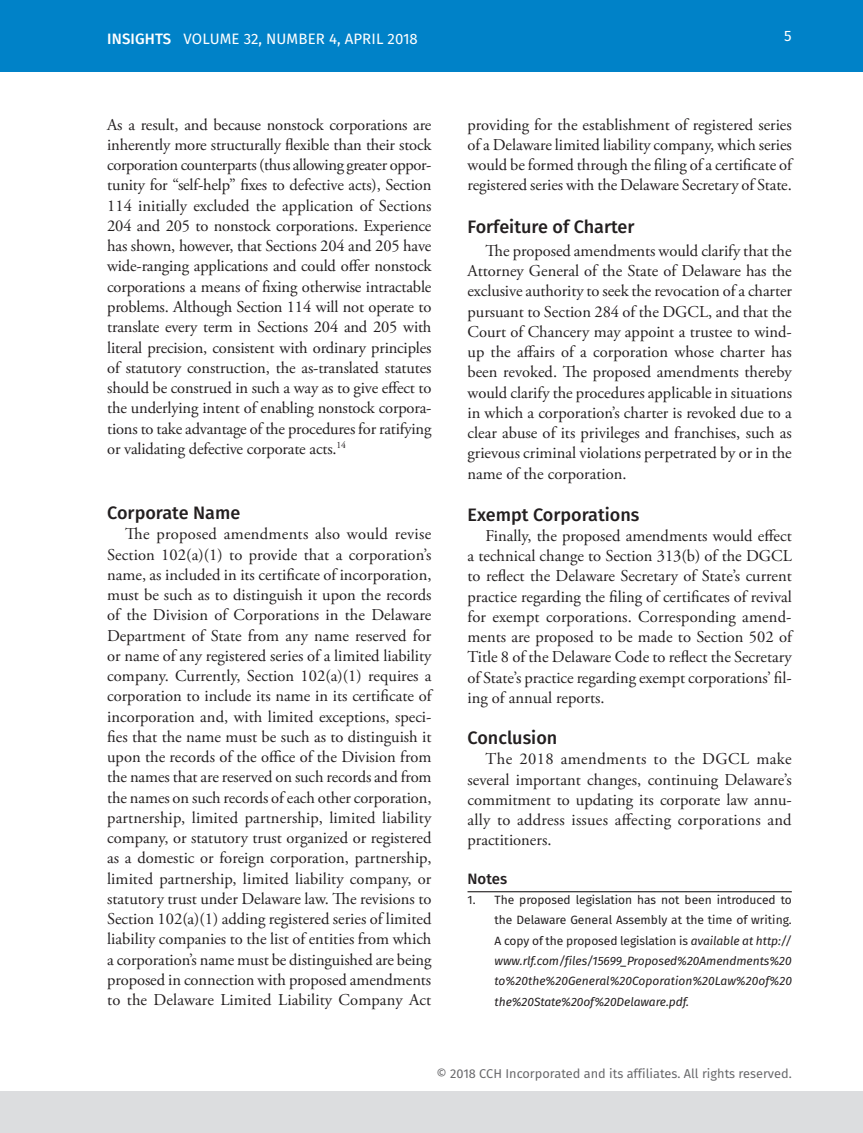
<style>
.page{position:relative;width:863px;height:1133px;background:#fff}
.page>*{position:absolute;margin:0;border:0;box-sizing:border-box;transform-origin:0 0}
.t1{font:500 18px "Fira Sans";color:#231f20}
.t2{font:16.5px/20.2px "Adobe Garamond Pro";color:#231f20;text-align:justify}
.t3{font:15px "Fira Sans";letter-spacing:.01em;color:#fff}
.t4{font:500 15px "Fira Sans";color:#231f20}
.t5{font:12.75px "Fira Sans";color:#69696c}
.t6{font:italic 12px/20.2px "Fira Sans";letter-spacing:-.005em;color:#231f20;text-align:justify}
.s1{font-weight:500}
.s2{font-style:normal}
</style>
<div class="page">
<div style="left:0;top:0;width:862px;height:71px;background:#0082c8"></div>
<div style="left:0;top:1091px;width:862px;height:41px;background:#dcdddf"></div>
<hr style="left:467px;top:891px;width:324px;height:1px;background:#231f20">
<p class="t3" style="left:107px;top:27px;width:312px"><span class="s1">INSIGHTS</span> VOLUME 32, NUMBER 4, APRIL 2018</p>
<p class="t3" style="left:784px;top:25px;width:9px">5</p>
<p class="t2" style="left:107px;top:115px;width:326px">As a result, and because nonstock corporations are inherently more structurally flexible than their stock corporation counterparts (thus allowing greater oppor&shy;tunity for “self-help” fixes to defective acts), Section 114 initially excluded the application of Sections 204 and 205 to nonstock corporations. Experience has shown, however, that Sections 204 and 205 have wide-ranging applications and could offer nonstock corporations a means of fixing otherwise intractable problems. Although Section 114 will not operate to translate every term in Sections 204 and 205 with literal precision, consistent with ordinary principles of statutory construction, the as-translated statutes should be construed in such a way as to give effect to the underlying intent of enabling nonstock corpora&shy;tions to take advantage of the procedures for ratifying or validating defective corporate acts.<sup>14</sup></p>
<p class="t1" style="left:107px;top:498px;width:134px">Corporate Name</p>
<p class="t2" style="left:107px;top:524px;width:326px;text-indent:18px">The proposed amendments also would revise Section 102(a)(1) to provide that a corporation’s name, as included in its certificate of incorporation, must be such as to distinguish it upon the records of the Division of Corporations in the Delaware Department of State from any name reserved for or name of any registered series of a limited liability company. Currently, Section 102(a)(1) requires a corporation to include its name in its certificate of incorporation and, with limited exceptions, speci&shy;fies that the name must be such as to distinguish it upon the records of the office of the Division from the names that are reserved on such records and from the names on such records of each other corporation, partnership, limited partnership, limited liability company, or statutory trust organized or registered as a domestic or foreign corporation, partnership, limited partnership, limited liability company, or statutory trust under Delaware law. The revisions to Section 102(a)(1) adding registered series of limited liability companies to the list of entities from which a corporation’s name must be distinguished are being proposed in connection with proposed amendments to the Delaware Limited Liability Company Act</p>
<p class="t2" style="left:467px;top:115px;width:326px">providing for the establishment of registered series of a Delaware limited liability company, which series would be formed through the filing of a certificate of registered series with the Delaware Secretary of State.</p>
<p class="t1" style="left:467px;top:212px;width:168px">Forfeiture of Charter</p>
<p class="t2" style="left:467px;top:241px;width:326px;text-indent:18px">The proposed amendments would clarify that the Attorney General of the State of Delaware has the exclusive authority to seek the revocation of a charter pursuant to Section 284 of the DGCL, and that the Court of Chancery may appoint a trustee to wind&shy;up the affairs of a corporation whose charter has been revoked. The proposed amendments thereby would clarify the procedures applicable in situations in which a corporation’s charter is revoked due to a clear abuse of its privileges and franchises, such as grievous criminal violations perpetrated by or in the name of the corporation.</p>
<p class="t1" style="left:467px;top:499px;width:173px">Exempt Corporations</p>
<p class="t2" style="left:467px;top:526px;width:326px;text-indent:18px">Finally, the proposed amendments would effect a technical change to Section 313(b) of the DGCL to reflect the Delaware Secretary of State’s current practice regarding the filing of certificates of revival for exempt corporations. Corresponding amend&shy;ments are proposed to be made to Section 502 of Title 8 of the Delaware Code to reflect the Secretary of State’s practice regarding exempt corporations’ fil&shy;ing of annual reports.</p>
<p class="t1" style="left:467px;top:723px;width:91px">Conclusion</p>
<p class="t2" style="left:467px;top:749px;width:326px;text-indent:18px">The 2018 amendments to the DGCL make several important changes, continuing Delaware’s commitment to updating its corporate law annu&shy;ally to address issues affecting corporations and practitioners.</p>
<p class="t4" style="left:467px;top:866px;width:41px">Notes</p>
<p class="t6" style="left:494px;top:889px;width:299px;text-indent:-27px"><span class="s2">1. The proposed legislation has not been introduced to the Delaware General Assembly at the time of writing.<br>A copy of the proposed legislation is</span> available at http:// www.rlf.com/files/15699_Proposed%20Amendments%20 to%20the%20General%20Coporation%20Law%20of%20 the%20State%20of%20Delaware.pdf.</p>
<p class="t5" style="left:436px;top:1063px;width:356px">© 2018 CCH Incorporated and its affiliates. All rights reserved.</p>
</div>
